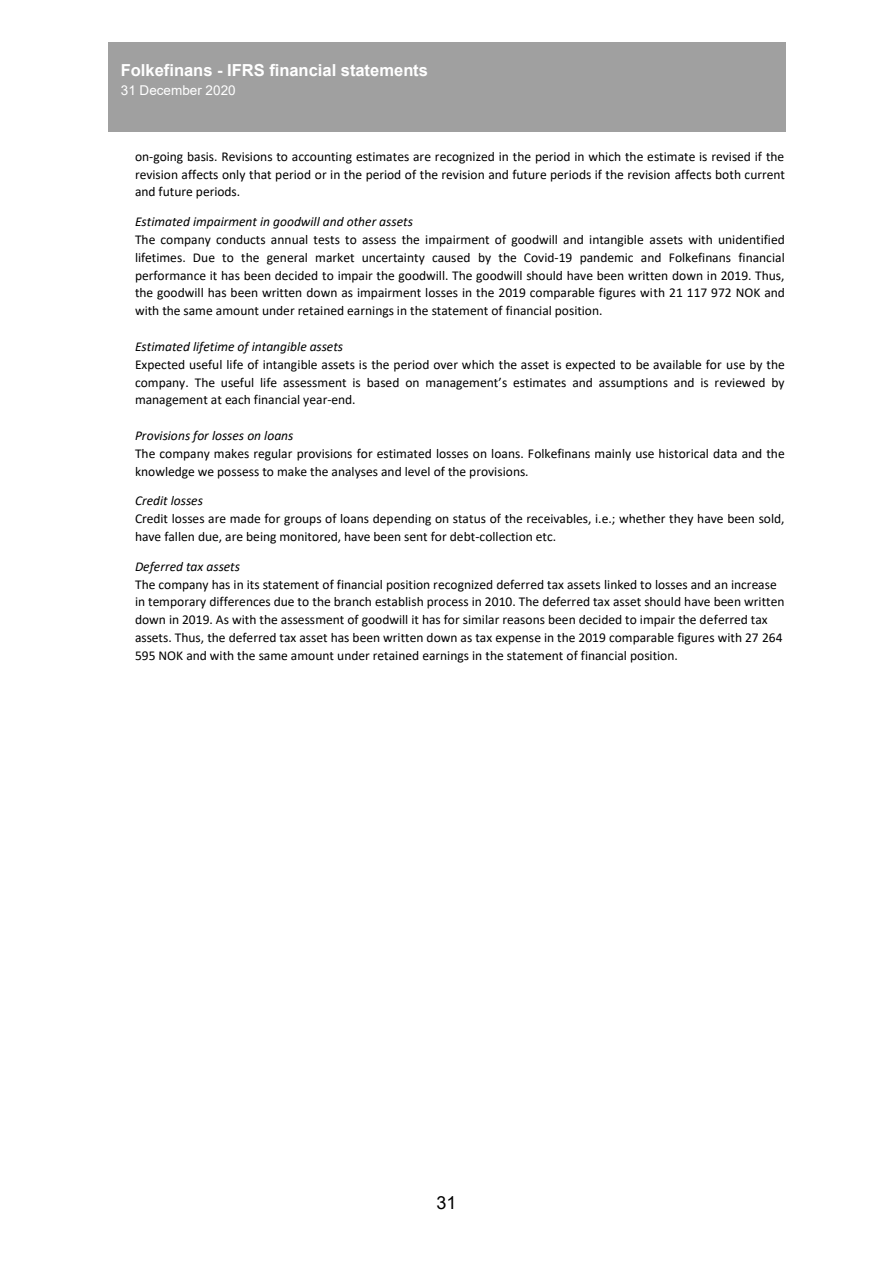
<style>
.page{position:relative;width:893px;height:1263px;background:#fff}
.page>*{position:absolute;margin:0;border:0;box-sizing:border-box;transform-origin:0 0}
.t1{font:18px "Arial";color:#000}
.t2{font:700 16.5px "Arial";color:#fff}
.t3{font:13.5px/17.7px "Calibri";color:#000;text-align:justify}
.t4{font:italic 13.5px "Calibri";color:#000}
.t5{font:13.5px "Arial";letter-spacing:.005em;color:#fff}
</style>
<div class="page">
<div style="left:108px;top:42px;width:677px;height:37px;background:#a0a0a0"></div>
<div style="left:108px;top:80px;width:677px;height:33px;background:#a0a0a0"></div>
<div style="left:108px;top:114px;width:677px;height:17px;background:#a0a0a0"></div>
<p class="t2" style="left:121px;top:58px;width:309px">Folkefinans - IFRS financial statements</p>
<p class="t5" style="left:121px;top:80px;width:116px">31 December 2020</p>
<p class="t3" style="left:135px;top:147px;width:651px">on-going basis. Revisions to accounting estimates are recognized in the period in which the estimate is revised if the revision affects only that period or in the period of the revision and future periods if the revision affects both current and future periods.</p>
<p class="t4" style="left:135px;top:212px;width:279px">Estimated impairment in goodwill and other assets</p>
<p class="t3" style="left:135px;top:230px;width:651px">The company conducts annual tests to assess the impairment of goodwill and intangible assets with unidentified lifetimes. Due to the general market uncertainty caused by the Covid-19 pandemic and Folkefinans financial performance it has been decided to impair the goodwill. The goodwill should have been written down in 2019. Thus, the goodwill has been written down as impairment losses in the 2019 comparable figures with 21 117 972 NOK and with the same amount under retained earnings in the statement of financial position.</p>
<p class="t4" style="left:135px;top:337px;width:210px">Estimated lifetime of intangible assets</p>
<p class="t3" style="left:135px;top:355px;width:651px">Expected useful life of intangible assets is the period over which the asset is expected to be available for use by the company. The useful life assessment is based on management’s estimates and assumptions and is reviewed by management at each financial year-end.</p>
<p class="t4" style="left:135px;top:426px;width:160px">Provisions for losses on loans</p>
<p class="t3" style="left:135px;top:444px;width:651px">The company makes regular provisions for estimated losses on loans. Folkefinans mainly use historical data and the knowledge we possess to make the analyses and level of the provisions.</p>
<p class="t4" style="left:135px;top:491px;width:70px">Credit losses</p>
<p class="t3" style="left:135px;top:509px;width:651px">Credit losses are made for groups of loans depending on status of the receivables, i.e.; whether they have been sold, have fallen due, are being monitored, have been sent for debt-collection etc.</p>
<p class="t4" style="left:135px;top:557px;width:107px">Deferred tax assets</p>
<p class="t3" style="left:135px;top:575px;width:651px;text-align:left">The company has in its statement of financial position recognized deferred tax assets linked to losses and an increase in temporary differences due to the branch establish process in 2010. The deferred tax asset should have been written down in 2019. As with the assessment of goodwill it has for similar reasons been decided to impair the deferred tax assets. Thus, the deferred tax asset has been written down as tax expense in the 2019 comparable figures with 27 264<br>595 NOK and with the same amount under retained earnings in the statement of financial position.</p>
<h1 class="t1" style="left:436px;top:1190px;width:22px">31</h1>
</div>
